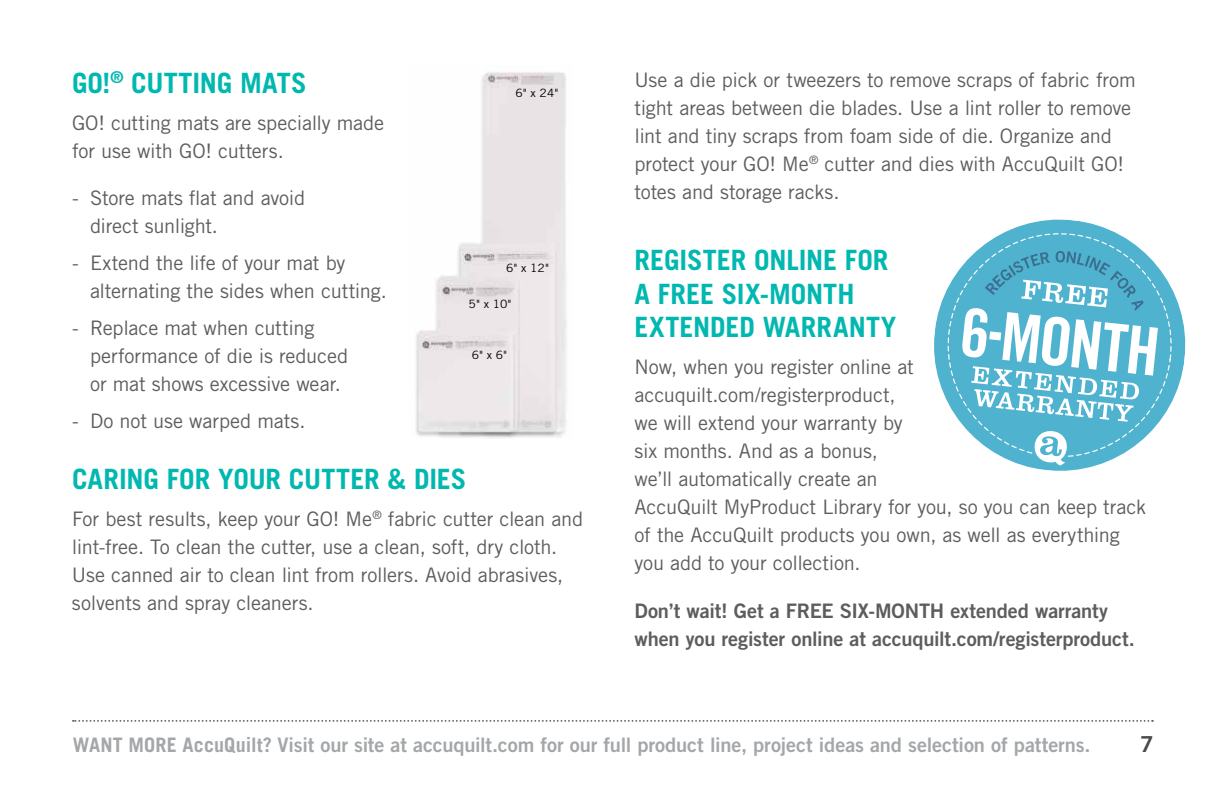
<style>
.page{position:relative;width:1224px;height:792px;background:#fff}
.page>*{position:absolute;margin:0;border:0;box-sizing:border-box;transform-origin:0 0}
.t1{font:700 28px/33.6px "Trade Gothic LT Std";letter-spacing:-.005em;color:#00b8b0}
.t2{font:22px "Trade Gothic LT Std Bd 2";color:#4a4a4d}
.t3{font:20px/28px "Trade Gothic LT Std";letter-spacing:-.01em;color:#5d5d60}
.t4{font:20px "Trade Gothic LT Std Bd 2";letter-spacing:-.005em;color:#a4a7a9}
.t5{font:20px/28px "Trade Gothic LT Std Bd 2";letter-spacing:-.005em;color:#5d5d60}
.t6{font:11.4px "Trade Gothic LT Std";color:#000;scale:1.05 1}
.s1{font-family:"Trade Gothic LT Std";font-weight:700}
</style>
<div class="page">
<svg style="left:73px;top:720px;width:1080px;height:2px"></svg>
<img style="left:416px;top:72px;width:151px;height:366px">
<svg style="left:934px;top:219px;width:252px;height:252px"></svg>
<svg style="left:940px;top:225px;width:238px;height:240px"></svg>
<svg style="left:1032px;top:430px;width:36px;height:40px"></svg>
<svg style="left:962px;top:251px;width:196px;height:171px"></svg>
<h1 class="t1" style="left:72px;top:66px;width:236px">GO!<sup>®</sup> CUTTING MATS</h1>
<p class="t3" style="left:72px;top:108px;width:314px">GO! cutting mats are specially made for use with GO! cutters.</p>
<p class="t3" style="left:90px;top:184px;width:217px;text-indent:-18px">- Store mats flat and avoid direct sunlight.</p>
<p class="t3" style="left:90px;top:249px;width:298px;text-indent:-18px">- Extend the life of your mat by alternating the sides when cutting.</p>
<p class="t3" style="left:90px;top:314px;width:260px;text-indent:-18px">- Replace mat when cutting performance of die is reduced or mat shows excessive wear.</p>
<p class="t3" style="left:72px;top:407px;width:235px">- Do not use warped mats.</p>
<h1 class="t1" style="left:72px;top:462px;width:396px">CARING FOR YOUR CUTTER &amp; DIES</h1>
<p class="t3" style="left:72px;top:505px;width:513px">For best results, keep your GO! Me<sup>®</sup> fabric cutter clean and lint-free. To clean the cutter, use a clean, soft, dry cloth.<br>Use canned air to clean lint from rollers. Avoid abrasives, solvents and spray cleaners.</p>
<p class="t6" style="left:516px;top:86px;width:42px">6" x 24"</p>
<p class="t6" style="left:506px;top:262px;width:42px">6" x 12"</p>
<p class="t6" style="left:469px;top:297px;width:42px">5" x 10"</p>
<p class="t6" style="left:472px;top:348px;width:35px">6" x 6"</p>
<p class="t3" style="left:634px;top:66px;width:503px">Use a die pick or tweezers to remove scraps of fabric from tight areas between die blades. Use a lint roller to remove lint and tiny scraps from foam side of die. Organize and protect your GO! Me<sup>®</sup> cutter and dies with AccuQuilt GO! totes and storage racks.</p>
<h1 class="t1" style="left:634px;top:243px;width:264px">REGISTER ONLINE FOR<br>A FREE SIX-MONTH<br>EXTENDED WARRANTY</h1>
<p class="t3" style="left:634px;top:353px;width:513px">Now, when you register online at accuquilt.com/registerproduct,<br>we will extend your warranty by<br>six months. And as a bonus,<br>we’ll automatically create an<br>AccuQuilt MyProduct Library for you, so you can keep track of the AccuQuilt products you own, as well as everything you add to your collection.</p>
<p class="t5" style="left:634px;top:596px;width:502px">Don’t wait! Get a FREE SIX-MONTH extended warranty when you register online at accuquilt.com/registerproduct.</p>
<p class="t4" style="left:73px;top:732px;width:1019px"><span class="s1">WANT MORE AccuQuilt?</span> Visit our site at accuquilt.com for our full product line, project ideas and selection of patterns.</p>
<p class="t2" style="left:1140px;top:730px;width:15px">7</p>
</div>
